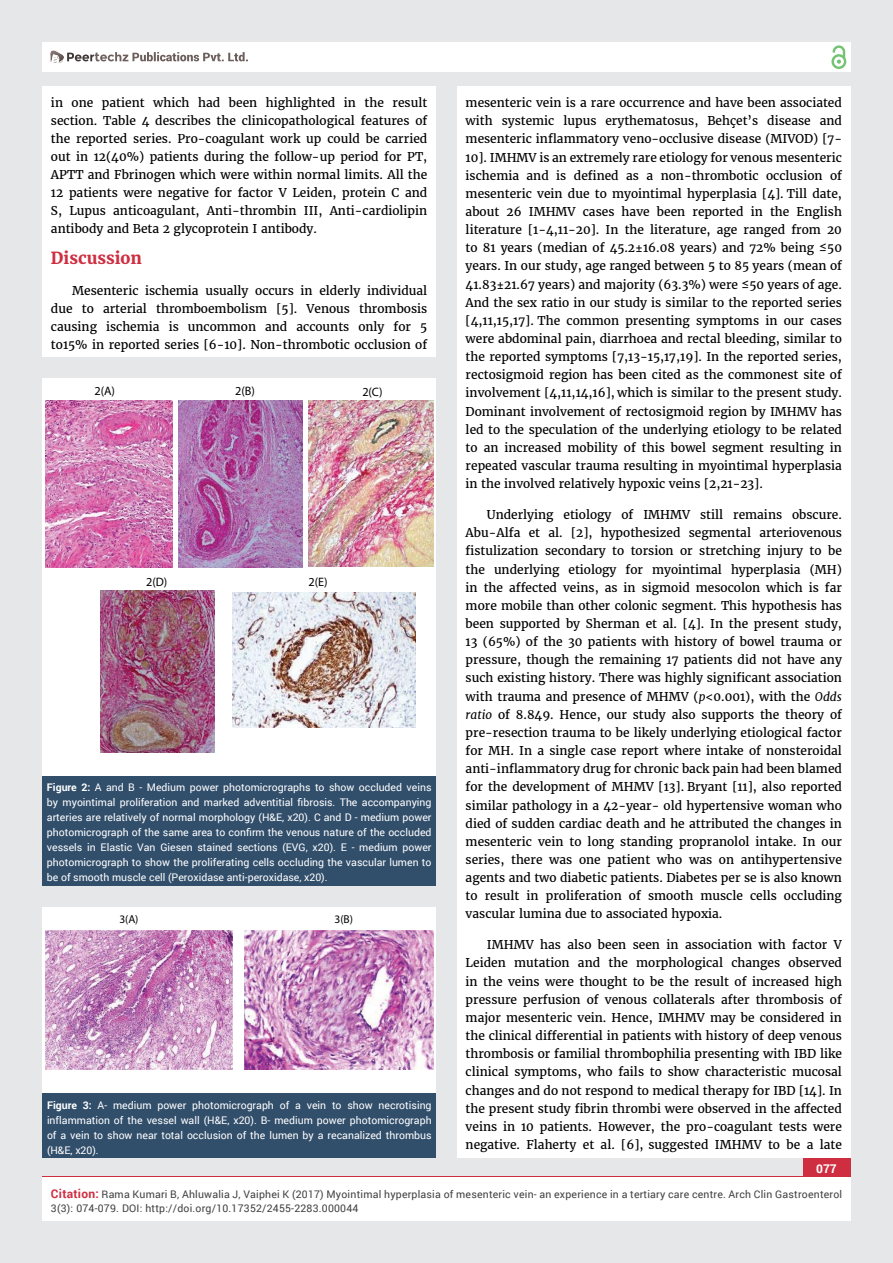
<style>
.page{position:relative;width:893px;height:1263px;background:#e6e7e8}
.page>*{position:absolute;margin:0;border:0;box-sizing:border-box;transform-origin:0 0}
.t1{font:700 16.5px "Merriweather";color:#cf2e41}
.t2{font:12.15px "Myriad Pro";color:#000}
.t3{font:12px/18.1px "Merriweather";color:#000;text-align:justify}
.t4{font:700 12px "Roboto";color:#fff}
.t5{font:11.4px "Myriad Pro";color:#000}
.t6{font:10.5px/15px "Roboto";color:#fff;text-align:justify}
.t7{font:10.5px/13.5px "Roboto";letter-spacing:.02em;color:#414042}
.s1{font-weight:700}
.s2{font-style:italic}
.s3{font-weight:700;font-size:12px;color:#cf2e41}
</style>
<div class="page">
<div style="left:42px;top:43px;width:808px;height:29px;background:#fff"></div>
<div style="left:831px;top:54px;width:15px;height:15px;border:2px solid #74c273;border-radius:50%"></div>
<svg style="left:831px;top:45px;width:15px;height:19px"></svg>
<div style="left:803px;top:1157px;width:47px;height:43px;background:#cf2e41"></div>
<svg style="left:49px;top:50px;width:199px;height:14px"></svg>
<div style="left:42px;top:1177px;width:809px;height:43px;background:#fff"></div>
<div style="left:42px;top:87px;width:394px;height:270px;background:#fff"></div>
<div style="left:457px;top:87px;width:393px;height:1071px;background:#fff"></div>
<div style="left:43px;top:378px;width:393px;height:398px;background:#fff"></div>
<div style="left:43px;top:776px;width:393px;height:110px;background:#314e6b"></div>
<img style="left:45px;top:400px;width:127px;height:168px">
<img style="left:179px;top:400px;width:123px;height:167px">
<img style="left:308px;top:400px;width:125px;height:166px">
<img style="left:100px;top:590px;width:115px;height:162px">
<img style="left:233px;top:592px;width:182px;height:136px">
<div style="left:43px;top:907px;width:393px;height:186px;background:#fff"></div>
<div style="left:43px;top:1093px;width:393px;height:65px;background:#314e6b"></div>
<img style="left:45px;top:931px;width:187px;height:139px">
<img style="left:244px;top:930px;width:189px;height:140px">
<p class="t3" style="left:51px;top:94px;width:378px">in one patient which had been highlighted in the result section. Table 4 describes the clinicopathological features of the reported series. Pro-coagulant work up could be carried out in 12(40%) patients during the follow-up period for PT, APTT and Fbrinogen which were within normal limits. All the 12 patients were negative for factor V Leiden, protein C and S, Lupus anticoagulant, Anti-thrombin III, Anti-cardiolipin antibody and Beta 2 glycoprotein I antibody.</p>
<h1 class="t1" style="left:51px;top:248px;width:93px">Discussion</h1>
<p class="t3" style="left:51px;top:281px;width:378px;text-indent:21px">Mesenteric ischemia usually occurs in elderly individual due to arterial thromboembolism [5]. Venous thrombosis causing ischemia is uncommon and accounts only for 5 to15% in reported series [6-10]. Non-thrombotic occlusion of</p>
<p class="t2" style="left:94px;top:384px;width:22px">2(A)</p>
<p class="t2" style="left:235px;top:384px;width:21px">2(B)</p>
<p class="t2" style="left:362px;top:385px;width:22px">2(C)</p>
<p class="t2" style="left:146px;top:575px;width:23px">2(D)</p>
<p class="t2" style="left:308px;top:575px;width:21px">2(E)</p>
<p class="t6" style="left:47px;top:780px;width:386px"><span class="s1">Figure 2:</span> A and B - Medium power photomicrographs to show occluded veins by myointimal proliferation and marked adventitial fibrosis. The accompanying arteries are relatively of normal morphology (H&amp;E, x20). C and D - medium power photomicrograph of the same area to confirm the venous nature of the occluded vessels in Elastic Van Giesen stained sections (EVG, x20). E - medium power photomicrograph to show the proliferating cells occluding the vascular lumen to be of smooth muscle cell (Peroxidase anti-peroxidase, x20).</p>
<p class="t5" style="left:119px;top:912px;width:21px">3(A)</p>
<p class="t5" style="left:334px;top:912px;width:20px">3(B)</p>
<p class="t6" style="left:47px;top:1097px;width:386px"><span class="s1">Figure 3:</span> A- medium power photomicrograph of a vein to show necrotising inflammation of the vessel wall (H&amp;E, x20). B- medium power photomicrograph of a vein to show near total occlusion of the lumen by a recanalized thrombus (H&amp;E, x20).</p>
<p class="t3" style="left:466px;top:94px;width:378px">mesenteric vein is a rare occurrence and have been associated with systemic lupus erythematosus, Behçet’s disease and mesenteric inflammatory veno-occlusive disease (MIVOD) [7- 10]. IMHMV is an extremely rare etiology for venous mesenteric ischemia and is defined as a non-thrombotic occlusion of mesenteric vein due to myointimal hyperplasia [4]. Till date, about 26 IMHMV cases have been reported in the English literature [1-4,11-20]. In the literature, age ranged from 20 to 81 years (median of 45.2±16.08 years) and 72% being ≤50 years. In our study, age ranged between 5 to 85 years (mean of 41.83±21.67 years) and majority (63.3%) were ≤50 years of age.<br>And the sex ratio in our study is similar to the reported series [4,11,15,17]. The common presenting symptoms in our cases were abdominal pain, diarrhoea and rectal bleeding, similar to the reported symptoms [7,13-15,17,19]. In the reported series, rectosigmoid region has been cited as the commonest site of involvement [4,11,14,16], which is similar to the present study.<br>Dominant involvement of rectosigmoid region by IMHMV has led to the speculation of the underlying etiology to be related to an increased mobility of this bowel segment resulting in repeated vascular trauma resulting in myointimal hyperplasia in the involved relatively hypoxic veins [2,21-23].</p>
<p class="t3" style="left:466px;top:506px;width:378px;text-indent:21px">Underlying etiology of IMHMV still remains obscure.<br>Abu-Alfa et al. [2], hypothesized segmental arteriovenous fistulization secondary to torsion or stretching injury to be the underlying etiology for myointimal hyperplasia (MH) in the affected veins, as in sigmoid mesocolon which is far more mobile than other colonic segment. This hypothesis has been supported by Sherman et al. [4]. In the present study, 13 (65%) of the 30 patients with history of bowel trauma or pressure, though the remaining 17 patients did not have any such existing history. There was highly significant association with trauma and presence of MHMV (<span class="s2">p</span>&lt;0.001), with the <span class="s2">Odds ratio</span> of 8.849. Hence, our study also supports the theory of pre-resection trauma to be likely underlying etiological factor for MH. In a single case report where intake of nonsteroidal anti-inflammatory drug for chronic back pain had been blamed for the development of MHMV [13]. Bryant [11], also reported similar pathology in a 42-year- old hypertensive woman who died of sudden cardiac death and he attributed the changes in mesenteric vein to long standing propranolol intake. In our series, there was one patient who was on antihypertensive agents and two diabetic patients. Diabetes per se is also known to result in proliferation of smooth muscle cells occluding vascular lumina due to associated hypoxia.</p>
<p class="t3" style="left:466px;top:936px;width:378px;text-indent:21px">IMHMV has also been seen in association with factor V Leiden mutation and the morphological changes observed in the veins were thought to be the result of increased high pressure perfusion of venous collaterals after thrombosis of major mesenteric vein. Hence, IMHMV may be considered in the clinical differential in patients with history of deep venous thrombosis or familial thrombophilia presenting with IBD like clinical symptoms, who fails to show characteristic mucosal changes and do not respond to medical therapy for IBD [14]. In the present study fibrin thrombi were observed in the affected veins in 10 patients. However, the pro-coagulant tests were negative. Flaherty et al. [6], suggested IMHMV to be a late</p>
<p class="t4" style="left:816px;top:1161px;width:22px">077</p>
<p class="t7" style="left:51px;top:1188px;width:793px"><span class="s3">Citation:</span> Rama Kumari B, Ahluwalia J, Vaiphei K (2017) Myointimal hyperplasia of mesenteric vein- an experience in a tertiary care centre. Arch Clin Gastroenterol<br>3(3): 074-079. DOI: http://doi.org/10.17352/2455-2283.000044</p>
</div>
